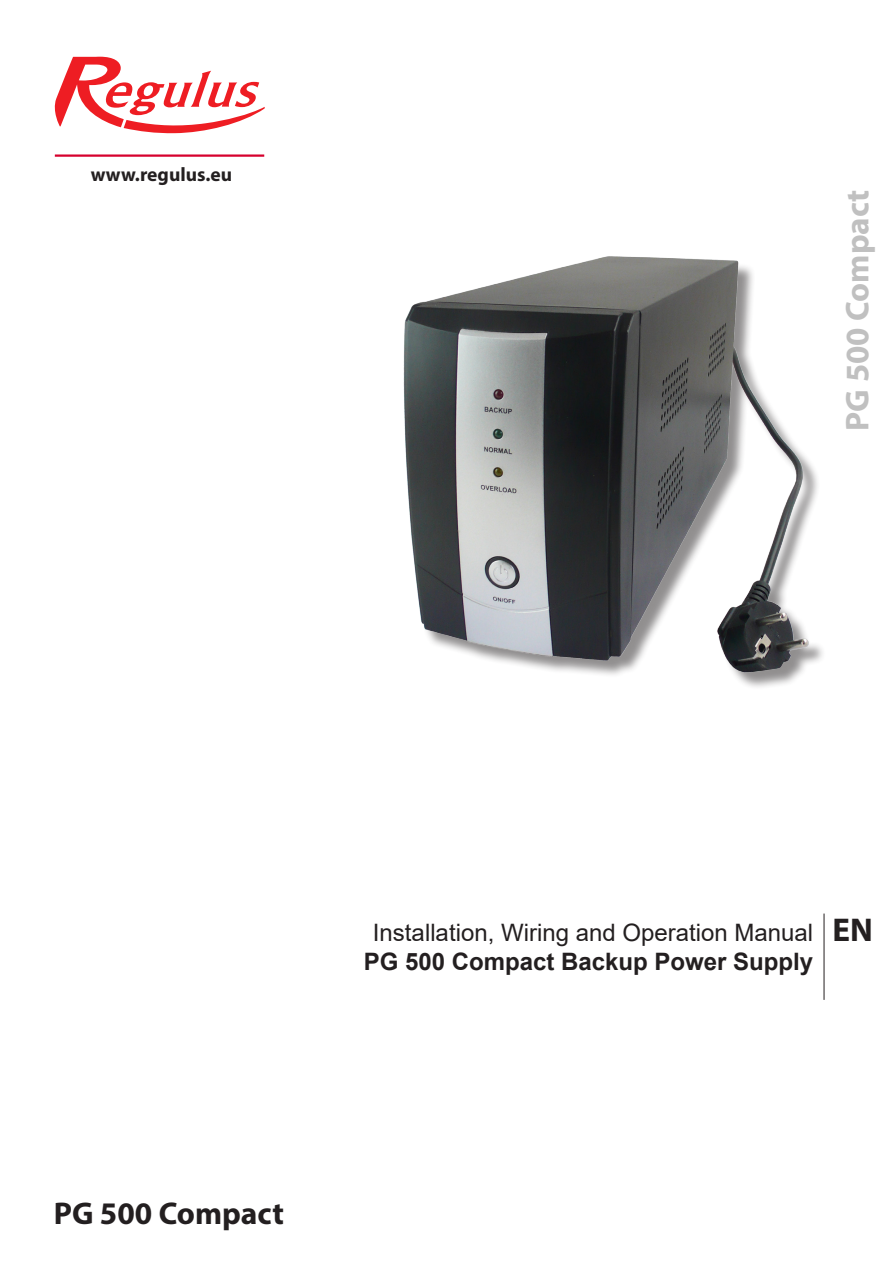
<style>
.page{position:relative;width:893px;height:1263px;background:#fff}
.page>*{position:absolute;margin:0;border:0;box-sizing:border-box;transform-origin:0 0}
.t1{font:700 33px "Myriad Pro";color:#c0c0c0}
.t2{font:700 33px "Myriad Pro";color:#231f20}
.t3{font:700 31.5px "Myriad Pro";color:#231f20}
.t4{font:24px "Arial";color:#231f20}
.t5{font:700 24px "Arial";color:#231f20}
.t6{font:700 19.5px "Myriad Pro";color:#231f20}
</style>
<div class="page">
<svg style="left:55px;top:57px;width:210px;height:76px"></svg>
<hr style="left:55px;top:154px;width:209px;height:3px;background:#d6002d">
<hr style="left:824px;top:913px;width:1px;height:87px;background:#231f20">
<img style="left:403px;top:256px;width:413px;height:420px">
<p class="t6" style="left:91px;top:162px;width:143px">www.regulus.eu</p>
<p class="t1" style="left:836px;top:431px;width:243px;rotate:-90deg">PG 500 Compact</p>
<p class="t4" style="left:373px;top:916px;width:442px">Installation, Wiring and Operation Manual</p>
<p class="t2" style="left:832px;top:908px;width:42px">EN</p>
<p class="t5" style="left:364px;top:945px;width:451px">PG 500 Compact Backup Power Supply</p>
<p class="t3" style="left:54px;top:1192px;width:232px">PG 500 Compact</p>
</div>
